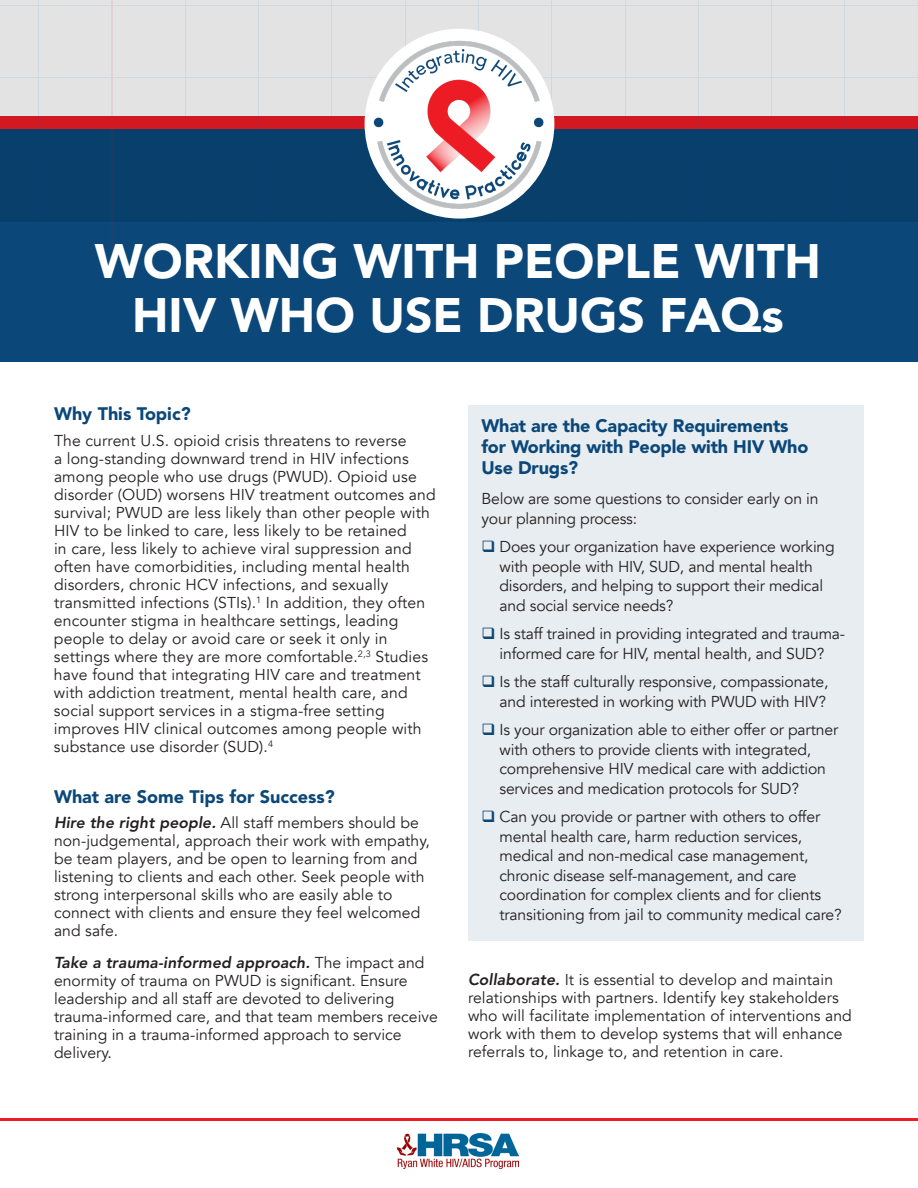
<style>
.page{position:relative;width:918px;height:1188px;background:#fff}
.page>*{position:absolute;margin:0;border:0;box-sizing:border-box;transform-origin:0 0}
.t1{font:900 48px/54px "Avenir LT Std";color:#fff;text-align:center}
.t2{font:900 18px/21px "Avenir LT Std";letter-spacing:-.01em;color:#0b4778}
.t3{font:15.75px/18px "Avenir";letter-spacing:.005em;color:#231f20}
.s1{font-family:"Avenir LT Std";font-weight:800;font-style:italic}
.s2{color:#0b4778}
</style>
<div class="page">
<hr style="left:0;top:1118px;width:918px;height:3px;background:#ed1c24">
<div style="left:468px;top:405px;width:396px;height:535px;background:#e7edf1"></div>
<div style="left:0;top:127px;width:918px;height:235px;background:#0b4778"></div>
<hr style="left:111px;top:0;width:2px;height:250px;background:#ed1c24">
<svg style="left:0;top:0;width:918px;height:221px;fill:#e3e3e4"></svg>
<img style="left:357px;top:30px;width:206px;height:183px">
<img style="left:397px;top:1134px;width:122px;height:35px">
<h1 class="t1" style="left:95px;top:234px;width:728px">WORKING WITH PEOPLE WITH<br>HIV WHO USE DRUGS FAQs</h1>
<p class="t2" style="left:54px;top:404px;width:138px">Why This Topic?</p>
<p class="t3" style="left:54px;top:432px;width:383px">The current U.S. opioid crisis threatens to reverse<br>a long-standing downward trend in HIV infections among people who use drugs (PWUD). Opioid use disorder (OUD) worsens HIV treatment outcomes and survival; PWUD are less likely than other people with HIV to be linked to care, less likely to be retained<br>in care, less likely to achieve viral suppression and often have comorbidities, including mental health disorders, chronic HCV infections, and sexually transmitted infections (STIs).<sup>1</sup> In addition, they often encounter stigma in healthcare settings, leading people to delay or avoid care or seek it only in settings where they are more comfortable.<sup>2,3</sup> Studies have found that integrating HIV care and treatment with addiction treatment, mental health care, and social support services in a stigma-free setting improves HIV clinical outcomes among people with substance use disorder (SUD).<sup>4</sup></p>
<p class="t2" style="left:54px;top:786px;width:282px">What are Some Tips for Success?</p>
<p class="t3" style="left:54px;top:814px;width:378px"><span class="s1">Hire the right people.</span> All staff members should be non-judgemental, approach their work with empathy, be team players, and be open to learning from and listening to clients and each other. Seek people with strong interpersonal skills who are easily able to connect with clients and ensure they feel welcomed and safe.</p>
<p class="t3" style="left:54px;top:954px;width:385px"><span class="s1">Take a trauma-informed approach.</span> The impact and enormity of trauma on PWUD is significant. Ensure leadership and all staff are devoted to delivering trauma-informed care, and that team members receive training in a trauma-informed approach to service delivery.</p>
<h2 class="t2" style="left:482px;top:416px;width:328px">What are the Capacity Requirements for Working with People with HIV Who<br>Use Drugs?</h2>
<p class="t3" style="left:482px;top:490px;width:339px;line-height:19.5px">Below are some questions to consider early on in your planning process:</p>
<p class="t3" style="left:500px;top:538px;width:337px;line-height:19.5px;text-indent:-18px"><span class="s2">❑</span> Does your organization have experience working with people with HIV, SUD, and mental health disorders, and helping to support their medical and social service needs?</p>
<p class="t3" style="left:482px;top:625px;width:365px;line-height:19.5px;text-align:center"><span class="s2">❑</span> Is staff trained in providing integrated and trauma&shy;informed care for HIV, mental health, and SUD?</p>
<p class="t3" style="left:482px;top:673px;width:348px;line-height:19.5px;text-align:right"><span class="s2">❑</span> Is the staff culturally responsive, compassionate, and interested in working with PWUD with HIV?</p>
<p class="t3" style="left:500px;top:721px;width:340px;line-height:19.5px;text-indent:-18px"><span class="s2">❑</span> Is your organization able to either offer or partner with others to provide clients with integrated, comprehensive HIV medical care with addiction services and medication protocols for SUD?</p>
<p class="t3" style="left:500px;top:808px;width:344px;line-height:19.5px;text-indent:-18px"><span class="s2">❑</span> Can you provide or partner with others to offer mental health care, harm reduction services, medical and non-medical case management, chronic disease self-management, and care coordination for complex clients and for clients transitioning from jail to community medical care?</p>
<p class="t3" style="left:468px;top:971px;width:385px"><span class="s1">Collaborate.</span> It is essential to develop and maintain relationships with partners. Identify key stakeholders who will facilitate implementation of interventions and work with them to develop systems that will enhance referrals to, linkage to, and retention in care.</p>
</div>
